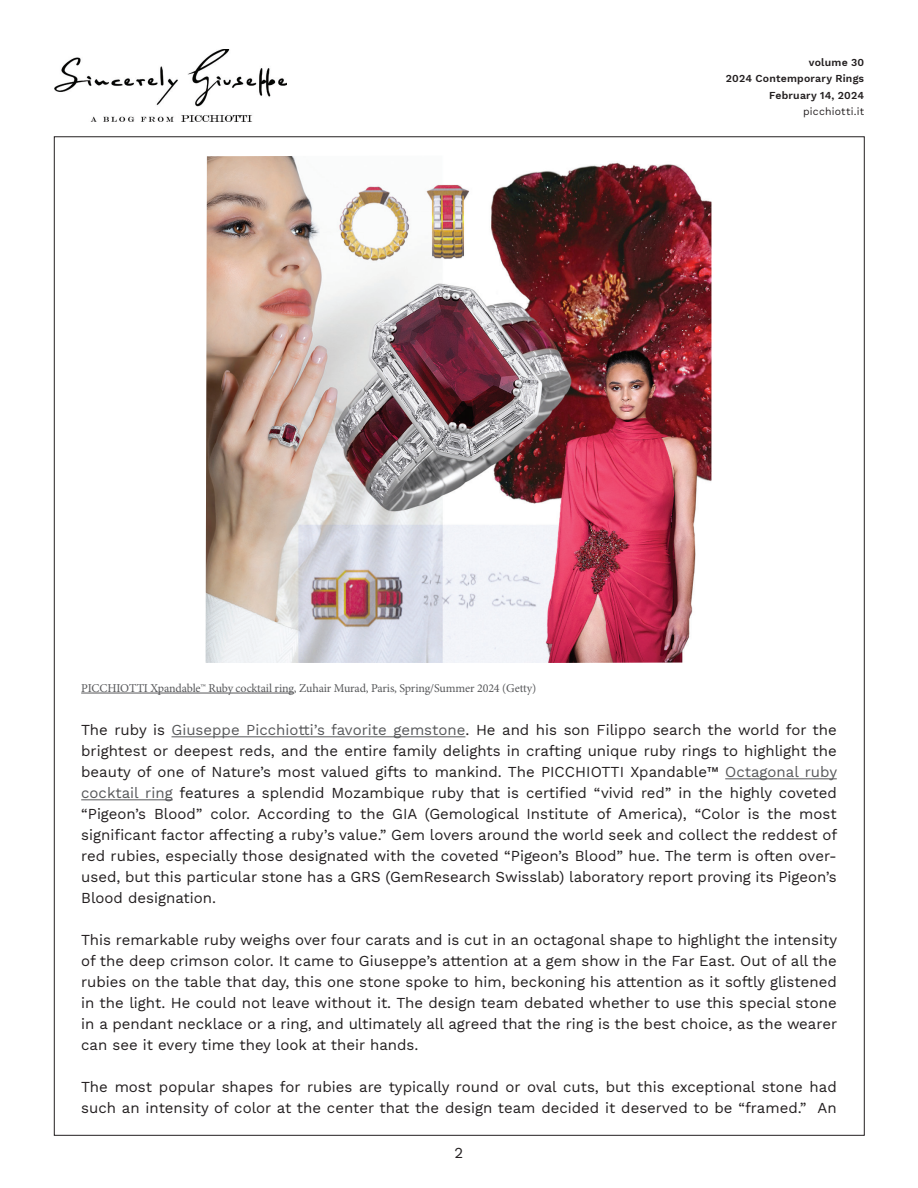
<style>
.page{position:relative;width:918px;height:1188px;background:#fff}
.page>*{position:absolute;margin:0;border:0;box-sizing:border-box;transform-origin:0 0}
.t1{font:15px/21px "Work Sans";color:#231f20;text-align:justify}
.t2{font:12px "Minion Pro";letter-spacing:-.01em;color:#57585a}
.t3{font:600 10.5px/16.5px "Work Sans";letter-spacing:.02em;color:#231f20;text-align:right}
.t4{font:10.5px "Work Sans";letter-spacing:.015em;color:#231f20}
.s1{color:#57585a}
</style>
<div class="page">
<hr style="left:81px;top:693px;width:213px;height:1px;background:#57585a">
<hr style="left:172px;top:736px;width:293px;height:1px;background:#57585a">
<hr style="left:725px;top:778px;width:112px;height:1px;background:#57585a">
<hr style="left:81px;top:799px;width:92px;height:1px;background:#57585a">
<img style="left:54px;top:49px;width:233px;height:73px">
<img style="left:206px;top:156px;width:505px;height:507px">
<p class="t3" style="left:726px;top:53px;width:140px">volume 30<br>2024 Contemporary Rings<br>February 14, 2024</p>
<p class="t4" style="left:803px;top:103px;width:62px">picchiotti.it</p>
<p class="t2" style="left:81px;top:680px;width:457px">PICCHIOTTI Xpandable™ Ruby cocktail ring, Zuhair Murad, Paris, Spring/Summer 2024 (Getty)</p>
<p class="t1" style="left:81px;top:719px;width:758px">The ruby is <span class="s1">Giuseppe Picchiotti’s favorite gemstone</span>. He and his son Filippo search the world for the brightest or deepest reds, and the entire family delights in crafting unique ruby rings to highlight the beauty of one of Nature’s most valued gifts to mankind. The PICCHIOTTI Xpandable™ <span class="s1">Octagonal ruby cocktail ring</span> features a splendid Mozambique ruby that is certified “vivid red” in the highly coveted “Pigeon’s Blood” color. According to the GIA (Gemological Institute of America), “Color is the most significant factor affecting a ruby’s value.” Gem lovers around the world seek and collect the reddest of red rubies, especially those designated with the coveted “Pigeon’s Blood” hue. The term is often over&shy;used, but this particular stone has a GRS (GemResearch Swisslab) laboratory report proving its Pigeon’s Blood designation.</p>
<p class="t1" style="left:81px;top:929px;width:757px">This remarkable ruby weighs over four carats and is cut in an octagonal shape to highlight the intensity of the deep crimson color. It came to Giuseppe’s attention at a gem show in the Far East. Out of all the rubies on the table that day, this one stone spoke to him, beckoning his attention as it softly glistened in the light. He could not leave without it. The design team debated whether to use this special stone in a pendant necklace or a ring, and ultimately all agreed that the ring is the best choice, as the wearer can see it every time they look at their hands.</p>
<p class="t1" style="left:81px;top:1076px;width:757px">The most popular shapes for rubies are typically round or oval cuts, but this exceptional stone had such an intensity of color at the center that the design team decided it deserved to be “framed.” An</p>
<p class="t1" style="left:455px;top:1142px;width:10px">2</p>
</div>
